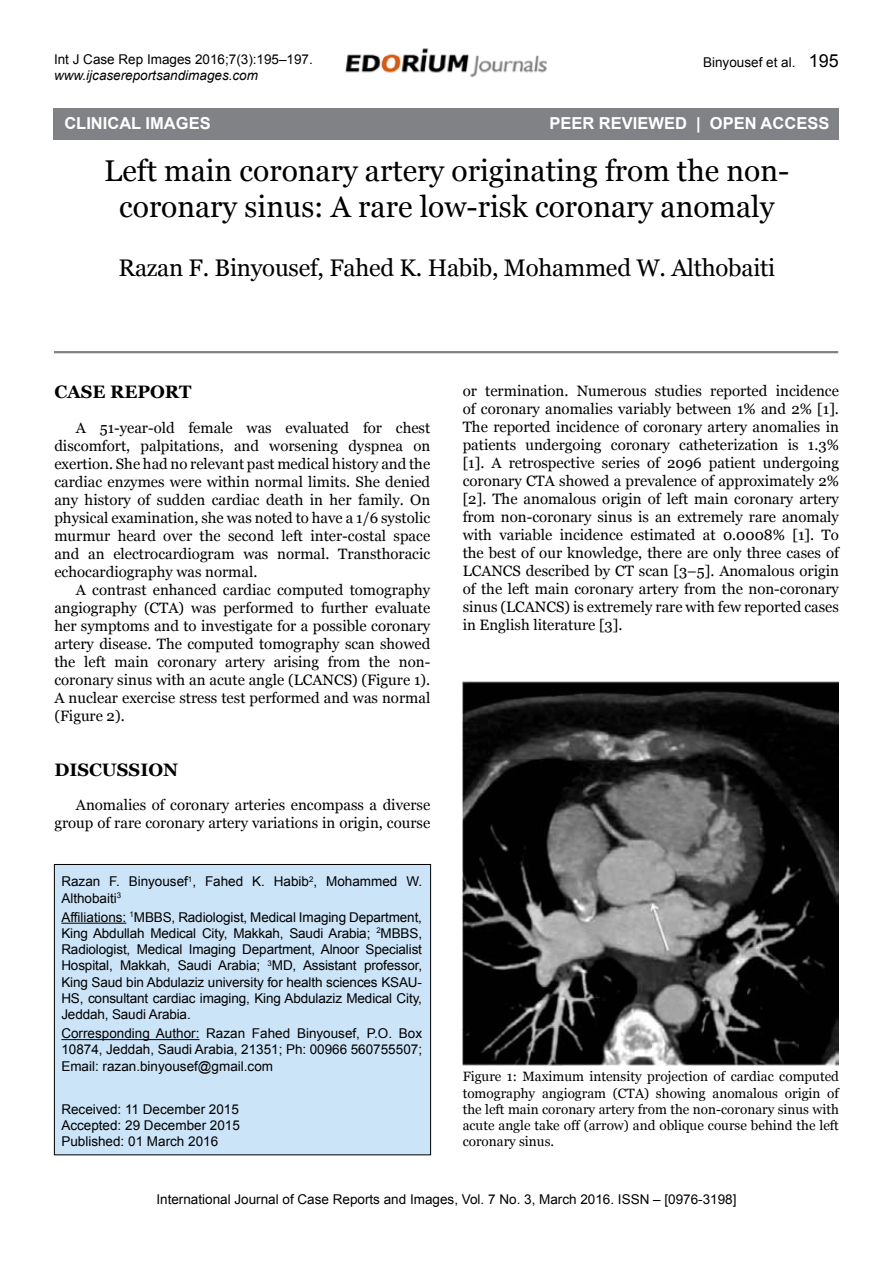
<style>
.page{position:relative;width:893px;height:1263px;background:#fff}
.page>*{position:absolute;margin:0;border:0;box-sizing:border-box;transform-origin:0 0}
.t1{font:30px/36px "Georgia";color:#000;text-align:center}
.t2{font:24px "Georgia";letter-spacing:-.01em;color:#000}
.t3{font:700 18px "Georgia";color:#000}
.t4{font:700 16.5px "Arial";color:#fff}
.t5{font:15px/18px "Georgia";color:#000;text-align:justify}
.t6{font:13.5px/16.2px "Arial";color:#000;text-align:justify}
.t7{font:13.5px/16.2px "Georgia";color:#000;text-align:justify}
.t8{font:italic 13.5px "Arial";color:#000}
.s1{font-size:18px}
</style>
<div class="page">
<img style="left:345px;top:48px;width:202px;height:29px">
<hr style="left:54px;top:351px;width:784px;height:2px;background:#808285">
<div style="left:54px;top:864px;width:377px;height:291px;background:#cce4f7"></div>
<div style="left:54px;top:864px;width:377px;height:291px;border:1px solid #000"></div>
<hr style="left:61px;top:923px;width:65px;height:1px;background:#000">
<hr style="left:61px;top:1039px;width:138px;height:1px;background:#000">
<div style="left:55px;top:108px;width:784px;height:32px;background:#808285"></div>
<img style="left:463px;top:681px;width:376px;height:384px">
<p class="t6" style="left:54px;top:51px;width:260px">Int J Case Rep Images 2016;7(3):195–197.</p>
<p class="t8" style="left:54px;top:67px;width:206px">www.ijcasereportsandimages.com</p>
<p class="t6" style="left:703px;top:54px;width:137px">Binyousef et al. <span class="s1">195</span></p>
<p class="t4" style="left:64px;top:112px;width:121px">CASE REPORT</p>
<p class="t4" style="left:696px;top:112px;width:121px">OPEN ACCESS</p>
<h1 class="t1" style="left:104px;top:153px;width:686px">Left main coronary artery originating from the non&shy;coronary sinus: A rare low-risk coronary anomaly</h1>
<h2 class="t2" style="left:118px;top:253px;width:658px">Razan F. Binyousef, Fahed K. Habib, Mohammed W. Althobaiti</h2>
<p class="t4" style="left:64px;top:112px;width:133px">CLINICAL IMAGES</p>
<p class="t4" style="left:549px;top:112px;width:23px">PEER</p>
<p class="t4" style="left:599px;top:112px;width:232px">REVIEWED | OPEN ACCESS</p>
<p class="t3" style="left:54px;top:381px;width:139px">CASE REPORT</p>
<p class="t5" style="left:54px;top:419px;width:377px;text-indent:22px">A 51-year-old female was evaluated for chest discomfort, palpitations, and worsening dyspnea on exertion. She had no relevant past medical history and the cardiac enzymes were within normal limits. She denied any history of sudden cardiac death in her family. On physical examination, she was noted to have a 1/6 systolic murmur heard over the second left inter-costal space and an electrocardiogram was normal. Transthoracic echocardiography was normal.</p>
<p class="t5" style="left:54px;top:581px;width:377px;text-indent:22px">A contrast enhanced cardiac computed tomography angiography (CTA) was performed to further evaluate her symptoms and to investigate for a possible coronary artery disease. The computed tomography scan showed the left main coronary artery arising from the non&shy;coronary sinus with an acute angle (LCANCS) (Figure 1).<br>A nuclear exercise stress test performed and was normal (Figure 2).</p>
<p class="t3" style="left:54px;top:758px;width:125px">DISCUSSION</p>
<p class="t5" style="left:54px;top:796px;width:377px;text-align:right">Anomalies of coronary arteries encompass a diverse group of rare coronary artery variations in origin, course</p>
<p class="t6" style="left:61px;top:874px;width:362px">Razan F. Binyousef<sup>1</sup>, Fahed K. Habib<sup>2</sup>, Mohammed W.<br>Althobaiti<sup>3</sup></p>
<p class="t6" style="left:61px;top:909px;width:362px">Affiliations: <sup>1</sup>MBBS, Radiologist, Medical Imaging Department, King Abdullah Medical City, Makkah, Saudi Arabia; <sup>2</sup>MBBS, Radiologist, Medical Imaging Department, Alnoor Specialist Hospital, Makkah, Saudi Arabia; <sup>3</sup>MD, Assistant professor, King Saud bin Abdulaziz university for health sciences KSAU-HS, consultant cardiac imaging, King Abdulaziz Medical City, Jeddah, Saudi Arabia.</p>
<p class="t6" style="left:61px;top:1025px;width:362px">Corresponding Author: Razan Fahed Binyousef, P.O. Box 10874, Jeddah, Saudi Arabia, 21351; Ph: 00966 560755507; Email: razan.binyousef@gmail.com</p>
<p class="t6" style="left:61px;top:1101px;width:180px">Received: 11 December 2015<br>Accepted: 29 December 2015<br>Published: 01 March 2016</p>
<p class="t5" style="left:463px;top:382px;width:378px">or termination. Numerous studies reported incidence of coronary anomalies variably between 1% and 2% [1].<br>The reported incidence of coronary artery anomalies in patients undergoing coronary catheterization is 1.3% [1]. A retrospective series of 2096 patient undergoing coronary CTA showed a prevalence of approximately 2% [2]. The anomalous origin of left main coronary artery from non-coronary sinus is an extremely rare anomaly with variable incidence estimated at 0.0008% [1]. To the best of our knowledge, there are only three cases of LCANCS described by CT scan [3–5]. Anomalous origin of the left main coronary artery from the non-coronary sinus (LCANCS) is extremely rare with few reported cases in English literature [3].</p>
<p class="t7" style="left:463px;top:1069px;width:378px">Figure 1: Maximum intensity projection of cardiac computed tomography angiogram (CTA) showing anomalous origin of the left main coronary artery from the non-coronary sinus with acute angle take off (arrow) and oblique course behind the left coronary sinus.</p>
<p class="t6" style="left:156px;top:1191px;width:582px">International Journal of Case Reports and Images, Vol. 7 No. 3, March 2016. ISSN – [0976-3198]</p>
</div>
